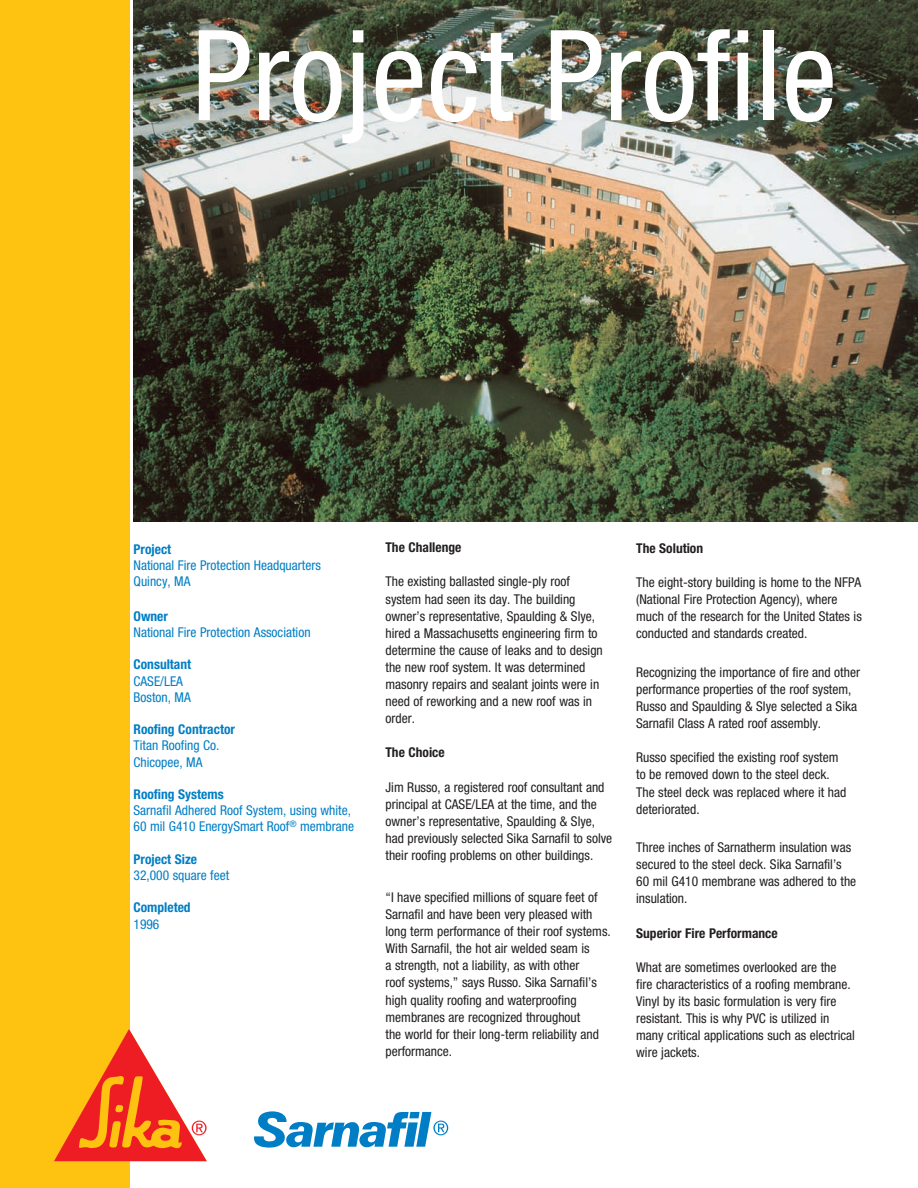
<style>
.page{position:relative;width:918px;height:1188px;background:#fff}
.page>*{position:absolute;margin:0;border:0;box-sizing:border-box;transform-origin:0 0}
.t1{font:condensed 126px "Helvetica Neue";color:#fff}
.Copy{font:condensed 13.5px/17.1px "Helvetica Neue";color:#231f20}
.Copy-2{font:condensed 13.5px/16.2px "Helvetica Neue";color:#007ec5}
.Copy-3{font:700 condensed 13.5px "Helvetica Neue";color:#231f20}
.Copy-4{font:700 condensed 13.5px/16.2px "Helvetica Neue";color:#007ec5}
.s1{font-weight:700}
.s2{font-weight:400}
</style>
<div class="page">
<img style="left:134px;top:0;width:784px;height:521px">
<div style="left:0;top:0;width:129px;height:1188px;background:#fec210"></div>
<svg style="left:54px;top:1029px;width:153px;height:132px"></svg>
<svg style="left:254px;top:1111px;width:194px;height:37px"></svg>
<p class="t1" style="left:191px;top:3px;width:647px">Project Profile</p>
<p class="Copy-2" style="left:134px;top:541px;width:189px"><span class="s1">Project<br></span>National Fire Protection Headquarters<br>Quincy, MA</p>
<p class="Copy-2" style="left:134px;top:608px;width:179px"><span class="s1">Owner<br></span>National Fire Protection Association</p>
<p class="Copy-2" style="left:134px;top:657px;width:59px"><span class="s1">Consultant<br></span>CASE/LEA<br>Boston, MA</p>
<p class="Copy-2" style="left:134px;top:721px;width:103px"><span class="s1">Roofing Contractor<br></span>Titan Roofing Co.<br>Chicopee, MA</p>
<p class="Copy-2" style="left:134px;top:786px;width:222px"><span class="s1">Roofing Systems<br></span>Sarnafil Adhered Roof System, using white,<br>60 mil G410 EnergySmart Roof<sup>®</sup> membrane</p>
<p class="Copy-2" style="left:134px;top:851px;width:97px"><span class="s1">Project Size<br></span>32,000 square feet</p>
<p class="Copy-4" style="left:134px;top:899px;width:59px">Completed<br><span class="s2">1996</span></p>
<p class="Copy-3" style="left:386px;top:539px;width:78px">The Challenge</p>
<p class="Copy" style="left:386px;top:573px;width:219px">The existing ballasted single-ply roof system had seen its day. The building owner’s representative, Spaulding &amp; Slye, hired a Massachusetts engineering firm to determine the cause of leaks and to design the new roof system. It was determined masonry repairs and sealant joints were in need of reworking and a new roof was in order.</p>
<p class="Copy-3" style="left:386px;top:745px;width:61px">The Choice</p>
<p class="Copy" style="left:386px;top:778px;width:228px">Jim Russo, a registered roof consultant and principal at CASE/LEA at the time, and the owner’s representative, Spaulding &amp; Slye, had previously selected Sika Sarnafil to solve their roofing problems on other buildings.</p>
<p class="Copy" style="left:386px;top:888px;width:227px">“I have specified millions of square feet of Sarnafil and have been very pleased with long term performance of their roof systems.<br>With Sarnafil, the hot air welded seam is<br>a strength, not a liability, as with other<br>roof systems,” says Russo. Sika Sarnafil’s high quality roofing and waterproofing membranes are recognized throughout<br>the world for their long-term reliability and performance.</p>
<p class="Copy-3" style="left:636px;top:540px;width:68px">The Solution</p>
<p class="Copy" style="left:636px;top:574px;width:227px">The eight-story building is home to the NFPA (National Fire Protection Agency), where much of the research for the United States is conducted and standards created.</p>
<p class="Copy" style="left:636px;top:663px;width:225px">Recognizing the importance of fire and other performance properties of the roof system, Russo and Spaulding &amp; Slye selected a Sika Sarnafil Class A rated roof assembly.</p>
<p class="Copy" style="left:636px;top:749px;width:212px">Russo specified the existing roof system to be removed down to the steel deck.<br>The steel deck was replaced where it had deteriorated.</p>
<p class="Copy" style="left:636px;top:839px;width:222px">Three inches of Sarnatherm insulation was secured to the steel deck. Sika Sarnafil’s 60 mil G410 membrane was adhered to the insulation.</p>
<p class="Copy-3" style="left:636px;top:925px;width:143px">Superior Fire Performance</p>
<p class="Copy" style="left:636px;top:958px;width:220px">What are sometimes overlooked are the fire characteristics of a roofing membrane.<br>Vinyl by its basic formulation is very fire resistant. This is why PVC is utilized in many critical applications such as electrical wire jackets.</p>
</div>
